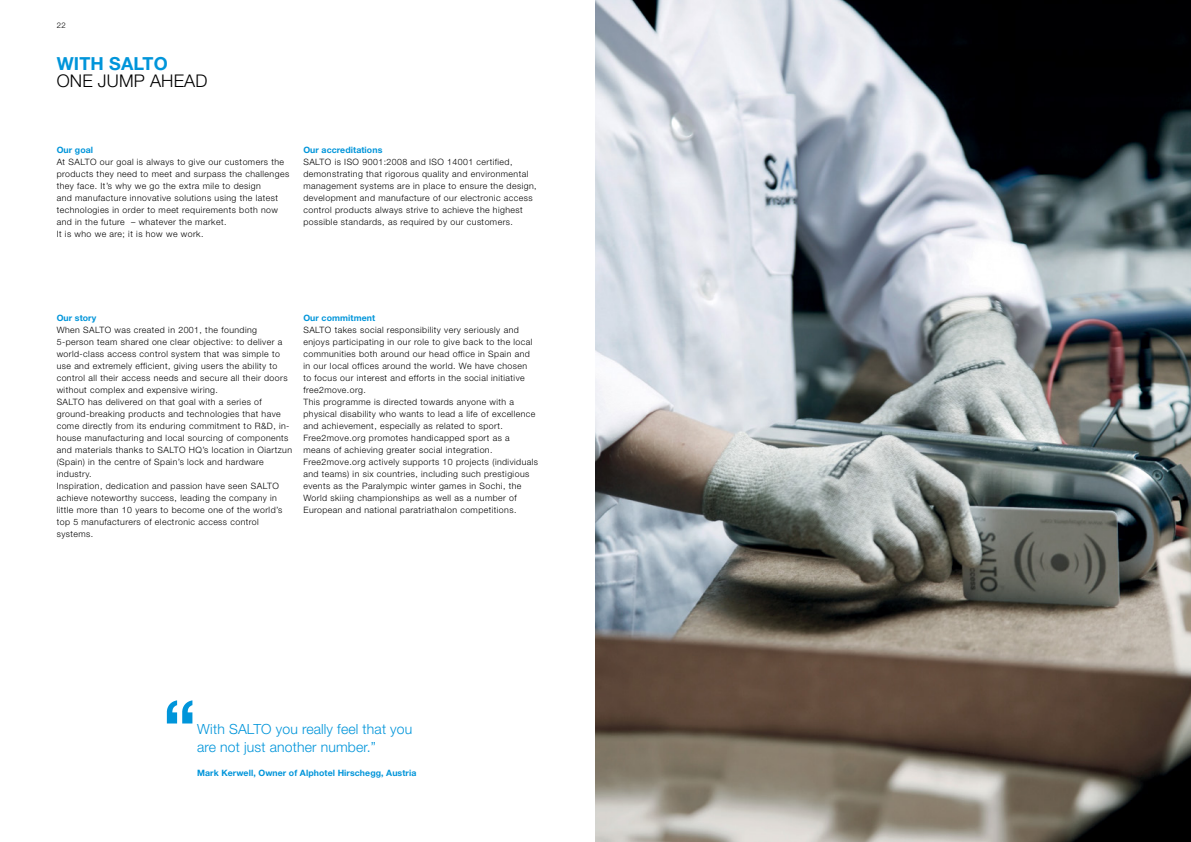
<style>
.page{position:relative;width:1191px;height:842px;background:#fff}
.page>*{position:absolute;margin:0;border:0;box-sizing:border-box;transform-origin:0 0}
.t1{font:700 72px "Helvetica Neue LT Std";color:#0095da}
.t2{font:700 18px "Helvetica Neue LT Std";letter-spacing:.01em;color:#0095da}
.t3{font:300 17.5px "Helvetica Neue LT Std";letter-spacing:.01em;color:#000}
.t4{font:300 14px/18px "Helvetica Neue LT Std";letter-spacing:.01em;color:#0095da}
.t5{font:300 8.8px/12px "Helvetica Neue LT Std";letter-spacing:.05em;color:#000}
.t6{font:700 8.8px "Helvetica Neue LT Std";letter-spacing:.01em;color:#0095da}
.t7{font:300 7.8px "Helvetica Neue LT Std";color:#000}
</style>
<div class="page">
<img style="left:595px;top:0;width:596px;height:842px">
<p class="t7" style="left:57px;top:21px;width:11px">22</p>
<h2 class="t2" style="left:57px;top:52px;width:112px">WITH SALTO</h2>
<h3 class="t3" style="left:57px;top:70px;width:152px">ONE JUMP AHEAD</h3>
<p class="t6" style="left:57px;top:144px;width:38px">Our goal</p>
<p class="t5" style="left:57px;top:155px;width:234px">At SALTO our goal is always to give our customers the products they need to meet and surpass the challenges they face. It’s why we go the extra mile to design<br>and manufacture innovative solutions using the latest technologies in order to meet requirements both now and in the future – whatever the market.<br>It is who we are; it is how we work.</p>
<p class="t6" style="left:303px;top:144px;width:80px">Our accreditations</p>
<p class="t5" style="left:303px;top:155px;width:235px">SALTO is ISO 9001:2008 and ISO 14001 certified, demonstrating that rigorous quality and environmental management systems are in place to ensure the design, development and manufacture of our electronic access control products always strive to achieve the highest possible standards, as required by our customers.</p>
<p class="t6" style="left:57px;top:312px;width:41px">Our story</p>
<p class="t5" style="left:57px;top:323px;width:237px">When SALTO was created in 2001, the founding 5-person team shared one clear objective: to deliver a world-class access control system that was simple to use and extremely efficient, giving users the ability to control all their access needs and secure all their doors without complex and expensive wiring.<br>SALTO has delivered on that goal with a series of ground-breaking products and technologies that have come directly from its enduring commitment to R&amp;D, in&shy;house manufacturing and local sourcing of components and materials thanks to SALTO HQ’s location in Oiartzun (Spain) in the centre of Spain’s lock and hardware industry.<br>Inspiration, dedication and passion have seen SALTO achieve noteworthy success, leading the company in little more than 10 years to become one of the world’s top 5 manufacturers of electronic access control systems.</p>
<p class="t6" style="left:303px;top:312px;width:73px">Our commitment</p>
<p class="t5" style="left:303px;top:323px;width:236px">SALTO takes social responsibility very seriously and enjoys participating in our role to give back to the local communities both around our head office in Spain and in our local offices around the world. We have chosen<br>to focus our interest and efforts in the social initiative free2move.org.<br>This programme is directed towards anyone with a physical disability who wants to lead a life of excellence and achievement, especially as related to sport.<br>Free2move.org promotes handicapped sport as a means of achieving greater social integration.<br>Free2move.org actively supports 10 projects (individuals and teams) in six countries, including such prestigious events as the Paralympic winter games in Sochi, the World skiing championships as well as a number of European and national paratriathalon competitions.</p>
<h1 class="t1" style="left:163px;top:682px;width:35px">“</h1>
<h3 class="t4" style="left:197px;top:720px;width:217px">With SALTO you really feel that you are not just another number.”</h3>
<p class="t6" style="left:197px;top:768px;width:221px">Mark Kerwell, Owner of Alphotel Hirschegg, Austria</p>
</div>
